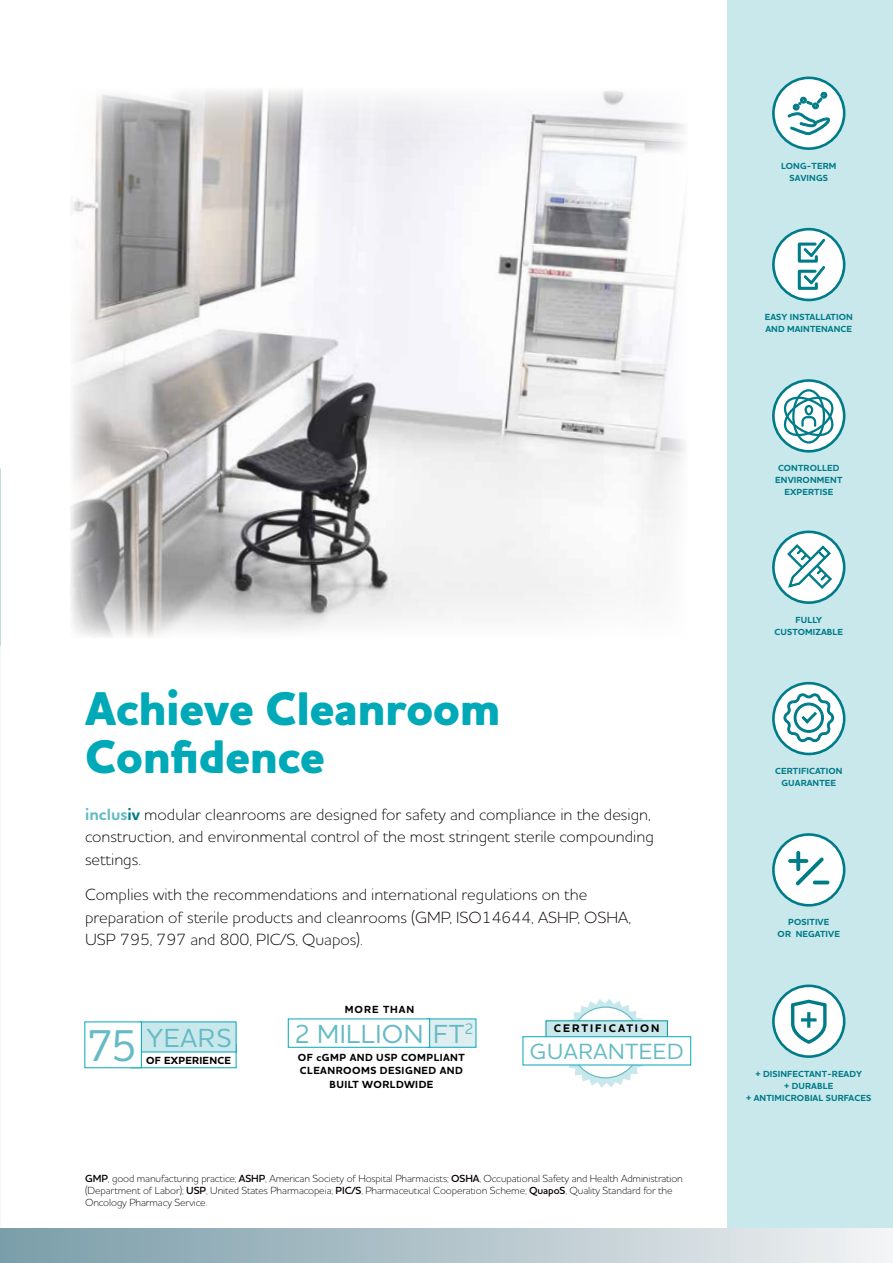
<style>
.page{position:relative;width:893px;height:1263px;background:#fff}
.page>*{position:absolute;margin:0;border:0;box-sizing:border-box;transform-origin:0 0}
.t1{font:800 48px/48px "Houschka Pro";letter-spacing:-.01em;color:#00a9b7}
.t2{font:500 45.3px "Houschka Pro";color:#65bbc5}
.t3{font:500 26.55px "Houschka Pro";letter-spacing:.015em;color:#65bbc5}
.t4{font:500 22.35px "Houschka Pro";letter-spacing:.035em;color:#65bbc5}
.t5{font:300 16.5px/22.5px "Houschka Pro";color:#090304}
.t6{font:700 11.25px "Houschka Pro";letter-spacing:.175em;color:#000}
.t7{font:300 10.5px/12px "Houschka Pro";letter-spacing:-.01em;color:#090304}
.t8{font:700 10.5px/13.5px "Houschka Pro";letter-spacing:.045em;color:#000;text-align:center}
.t9{font:700 10.5px "Houschka Pro";letter-spacing:.025em;color:#000}
.t10{font:700 10.5px "Houschka Pro";letter-spacing:.095em;color:#000}
.t11{font:700 9px/12px "Houschka Pro";letter-spacing:.015em;color:#007c89;text-align:center}
.s1{font-weight:700;color:#65bbc5}
.s2{font-weight:700;color:#007c89}
.s3{font-weight:600}
</style>
<div class="page">
<div style="left:727px;top:0;width:166px;height:1263px;background:#c9e8ec"></div>
<img style="left:70px;top:89px;width:615px;height:548px">
<div style="left:0;top:1229px;width:893px;height:34px;background:linear-gradient(to right,#789ca8,#f0f0f2)"></div>
<svg style="left:772px;top:833px;width:73px;height:73px"></svg>
<div style="left:775px;top:836px;width:68px;height:68px;background:#fff;border-radius:50%"></div>
<svg style="left:813px;top:880px;width:16px;height:4px"></svg>
<svg style="left:788px;top:851px;width:36px;height:34px"></svg>
<svg style="left:772px;top:530px;width:73px;height:74px"></svg>
<div style="left:775px;top:533px;width:68px;height:68px;background:#fff;border-radius:50%"></div>
<svg style="left:787px;top:543px;width:46px;height:46px"></svg>
<svg style="left:772px;top:228px;width:73px;height:73px"></svg>
<div style="left:775px;top:230px;width:68px;height:69px;background:#fff;border-radius:50%"></div>
<svg style="left:797px;top:238px;width:29px;height:52px"></svg>
<svg style="left:772px;top:984px;width:73px;height:74px"></svg>
<div style="left:775px;top:987px;width:68px;height:68px;background:#fff;border-radius:50%"></div>
<svg style="left:791px;top:999px;width:36px;height:45px"></svg>
<svg style="left:772px;top:77px;width:73px;height:73px"></svg>
<div style="left:775px;top:79px;width:68px;height:68px;background:#fff;border-radius:50%"></div>
<svg style="left:787px;top:92px;width:43px;height:43px"></svg>
<svg style="left:772px;top:682px;width:73px;height:73px"></svg>
<div style="left:775px;top:684px;width:68px;height:69px;background:#fff;border-radius:50%"></div>
<svg style="left:783px;top:692px;width:52px;height:51px"></svg>
<svg style="left:772px;top:379px;width:73px;height:74px"></svg>
<div style="left:775px;top:382px;width:68px;height:68px;background:#fff;border-radius:50%"></div>
<div style="left:792px;top:389px;width:33px;height:55px;border:2px solid #007c89;border-radius:50%"></div>
<svg style="left:782px;top:393px;width:53px;height:47px"></svg>
<div style="left:140px;top:1021px;width:96px;height:31px;background:#c9e8ec"></div>
<div style="left:84px;top:1021px;width:58px;height:47px;background:#fff"></div>
<svg style="left:561px;top:999px;width:89px;height:89px"></svg>
<svg style="left:571px;top:1007px;width:70px;height:71px"></svg>
<div style="left:545px;top:1020px;width:123px;height:21px;background:#c9e8ec"></div>
<div style="left:522px;top:1036px;width:169px;height:29px;background:#fff;border:1px solid #00a9b7"></div>
<div style="left:427px;top:1018px;width:49px;height:30px;background:#deedef;border:1px solid #00a9b7"></div>
<div style="left:288px;top:1018px;width:142px;height:30px;background:#fff;border:1px solid #00a9b7"></div>
<h1 class="t1" style="left:85px;top:687px;width:417px">Achieve Cleanroom<br>Confidence</h1>
<p class="t5" style="left:85px;top:802px;width:570px"><span class="s1">inclus</span><span class="s2">iv</span> modular cleanrooms are designed for safety and compliance in the design, construction, and environmental control of the most stringent sterile compounding settings.</p>
<p class="t5" style="left:85px;top:883px;width:547px">Complies with the recommendations and international regulations on the preparation of sterile products and cleanrooms (GMP, ISO14644, ASHP, OSHA,<br>USP 795, 797 and 800, PIC/S, Quapos).</p>
<h2 class="t2" style="left:87px;top:1016px;width:52px">75</h2>
<h3 class="t3" style="left:147px;top:1021px;width:86px">YEARS</h3>
<p class="t9" style="left:146px;top:1054px;width:86px">OF EXPERIENCE</p>
<p class="t10" style="left:345px;top:1003px;width:71px">MORE THAN</p>
<h3 class="t3" style="left:294px;top:1016px;width:181px">2 MILLION FT<sup>2</sup></h3>
<p class="t8" style="left:298px;top:1050px;width:168px">OF cGMP AND USP COMPLIANT<br>CLEANROOMS DESIGNED AND<br>BUILT WORLDWIDE</p>
<p class="t6" style="left:554px;top:1021px;width:107px">CERTIFICATION</p>
<h3 class="t4" style="left:530px;top:1037px;width:155px">GUARANTEED</h3>
<p class="t7" style="left:85px;top:1172px;width:599px"><span class="s3">GMP</span>, good manufacturing practice; <span class="s3">ASHP</span>, American Society of Hospital Pharmacists; <span class="s3">OSHA</span>, Occupational Safety and Health Administration (Department of Labor); <span class="s3">USP</span>, United States Pharmacopeia; <span class="s3">PIC/S</span>, Pharmaceutical Cooperation Scheme; <span class="s3">QuapoS</span>, Quality Standard for the<br>Oncology Pharmacy Service.</p>
<p class="t11" style="left:781px;top:160px;width:57px">LONG-TERM<br>SAVINGS</p>
<p class="t11" style="left:765px;top:311px;width:90px;text-align:left">EASY INSTALLATION<br>AND MAINTENANCE</p>
<p class="t11" style="left:775px;top:463px;width:69px">CONTROLLED<br>ENVIRONMENT<br>EXPERTISE</p>
<p class="t11" style="left:774px;top:614px;width:70px">FULLY<br>CUSTOMIZABLE</p>
<p class="t11" style="left:775px;top:765px;width:69px">CERTIFICATION<br>GUARANTEE</p>
<p class="t11" style="left:778px;top:916px;width:64px">POSITIVE<br>OR NEGATIVE</p>
<p class="t11" style="left:746px;top:1068px;width:127px">+ DISINFECTANT-READY<br>+ DURABLE<br>+ ANTIMICROBIAL SURFACES</p>
</div>
